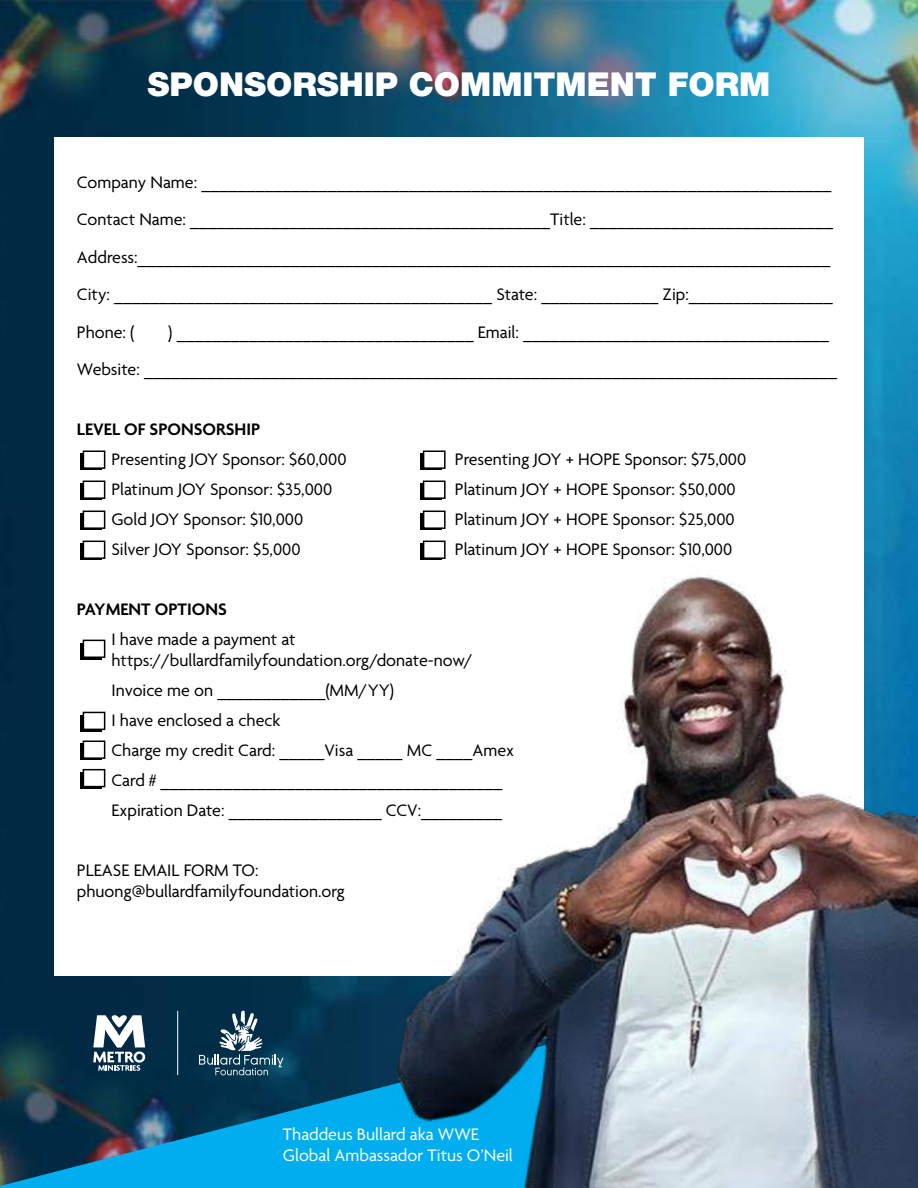
<style>
.page{position:relative;width:918px;height:1188px;background:#fff}
.page>*{position:absolute;margin:0;border:0;box-sizing:border-box;transform-origin:0 0}
.t1{font:900 33px "Helvetica Neue LT Std";color:#fff}
.t2{font:18px/37.5px "Agenda";color:#000}
.t3{font:18px/21px "Agenda";color:#fff}
.t4{font:600 18px "Agenda";color:#000}
</style>
<div class="page">
<img style="left:0;top:0;width:918px;height:949px">
<div style="left:54px;top:137px;width:810px;height:839px;background:#fff"></div>
<svg style="left:0;top:949px;width:295px;height:239px;background:#225e7b"></svg>
<img style="left:295px;top:470px;width:623px;height:718px">
<div style="left:81px;top:454px;width:21px;height:16px;background:#000"></div>
<div style="left:83px;top:451px;width:22px;height:17px;background:#fff"></div>
<div style="left:83px;top:451px;width:22px;height:18px;border:2px solid #000"></div>
<div style="left:421px;top:454px;width:21px;height:16px;background:#000"></div>
<div style="left:424px;top:451px;width:21px;height:17px;background:#fff"></div>
<div style="left:423px;top:451px;width:23px;height:18px;border:2px solid #000"></div>
<div style="left:81px;top:484px;width:21px;height:16px;background:#000"></div>
<div style="left:83px;top:481px;width:22px;height:17px;background:#fff"></div>
<div style="left:83px;top:481px;width:22px;height:18px;border:2px solid #000"></div>
<div style="left:421px;top:484px;width:21px;height:16px;background:#000"></div>
<div style="left:424px;top:481px;width:21px;height:17px;background:#fff"></div>
<div style="left:423px;top:481px;width:23px;height:18px;border:2px solid #000"></div>
<div style="left:81px;top:514px;width:21px;height:16px;background:#000"></div>
<div style="left:83px;top:511px;width:22px;height:17px;background:#fff"></div>
<div style="left:83px;top:511px;width:22px;height:18px;border:2px solid #000"></div>
<div style="left:421px;top:514px;width:21px;height:16px;background:#000"></div>
<div style="left:424px;top:511px;width:21px;height:17px;background:#fff"></div>
<div style="left:423px;top:511px;width:23px;height:18px;border:2px solid #000"></div>
<div style="left:81px;top:544px;width:21px;height:16px;background:#000"></div>
<div style="left:83px;top:541px;width:22px;height:17px;background:#fff"></div>
<div style="left:83px;top:541px;width:22px;height:18px;border:2px solid #000"></div>
<div style="left:421px;top:544px;width:21px;height:16px;background:#000"></div>
<div style="left:424px;top:541px;width:21px;height:17px;background:#fff"></div>
<div style="left:423px;top:541px;width:23px;height:18px;border:2px solid #000"></div>
<div style="left:81px;top:643px;width:21px;height:17px;background:#000"></div>
<div style="left:83px;top:640px;width:22px;height:17px;background:#fff"></div>
<div style="left:83px;top:640px;width:22px;height:18px;border:2px solid #000"></div>
<div style="left:81px;top:715px;width:21px;height:17px;background:#000"></div>
<div style="left:83px;top:712px;width:22px;height:17px;background:#fff"></div>
<div style="left:83px;top:712px;width:22px;height:18px;border:2px solid #000"></div>
<div style="left:81px;top:744px;width:21px;height:16px;background:#000"></div>
<div style="left:83px;top:741px;width:22px;height:17px;background:#fff"></div>
<div style="left:83px;top:741px;width:22px;height:18px;border:2px solid #000"></div>
<div style="left:81px;top:772px;width:21px;height:17px;background:#000"></div>
<div style="left:83px;top:770px;width:22px;height:17px;background:#fff"></div>
<div style="left:83px;top:769px;width:22px;height:18px;border:2px solid #000"></div>
<svg style="left:199px;top:1011px;width:84px;height:64px;background:#33596e"></svg>
<hr style="left:177px;top:1011px;width:1px;height:64px;background:#fff">
<svg style="left:93px;top:1015px;width:52px;height:56px"></svg>
<h1 class="t1" style="left:148px;top:64px;width:624px">SPONSORSHIP COMMITMENT FORM</h1>
<p class="t2" style="left:77px;top:164px;width:758px">Company Name: ______________________________________________________________________ Contact Name: ________________________________________Title: ___________________________ Address:_____________________________________________________________________________ City: __________________________________________ State: _____________ Zip:________________ Phone: (</p>
<p class="t2" style="left:77px;top:314px;width:762px;text-indent:91px">) _________________________________ Email: __________________________________<br>Website: _____________________________________________________________________________</p>
<p class="t4" style="left:77px;top:420px;width:185px">LEVEL OF SPONSORSHIP</p>
<p class="t2" style="left:111px;top:442px;width:237px">Presenting JOY Sponsor: $60,000</p>
<p class="t2" style="left:455px;top:442px;width:293px">Presenting JOY + HOPE Sponsor: $75,000</p>
<p class="t2" style="left:111px;top:472px;width:222px">Platinum JOY Sponsor: $35,000</p>
<p class="t2" style="left:455px;top:472px;width:282px">Platinum JOY + HOPE Sponsor: $50,000</p>
<p class="t2" style="left:111px;top:502px;width:193px">Gold JOY Sponsor: $10,000</p>
<p class="t2" style="left:455px;top:502px;width:281px">Platinum JOY + HOPE Sponsor: $25,000</p>
<p class="t2" style="left:111px;top:532px;width:191px">Silver JOY Sponsor: $5,000</p>
<p class="t2" style="left:455px;top:532px;width:279px">Platinum JOY + HOPE Sponsor: $10,000</p>
<p class="t4" style="left:77px;top:600px;width:151px">PAYMENT OPTIONS</p>
<p class="t2" style="left:111px;top:630px;width:363px;line-height:21px">I have made a payment at https://bullardfamilyfoundation.org/donate-now/</p>
<p class="t2" style="left:111px;top:677px;width:404px;line-height:30px">Invoice me on ____________(MM/YY)<br>I have enclosed a check<br>Charge my credit Card: _____Visa _____ MC ____Amex Card # ______________________________________ Expiration Date: _________________ CCV:_________</p>
<p class="t2" style="left:77px;top:861px;width:269px;line-height:21px">PLEASE EMAIL FORM TO: phuong@bullardfamilyfoundation.org</p>
<p class="t3" style="left:283px;top:1125px;width:232px">Thaddeus Bullard aka WWE<br>Global Ambassador Titus O’Neil</p>
</div>
